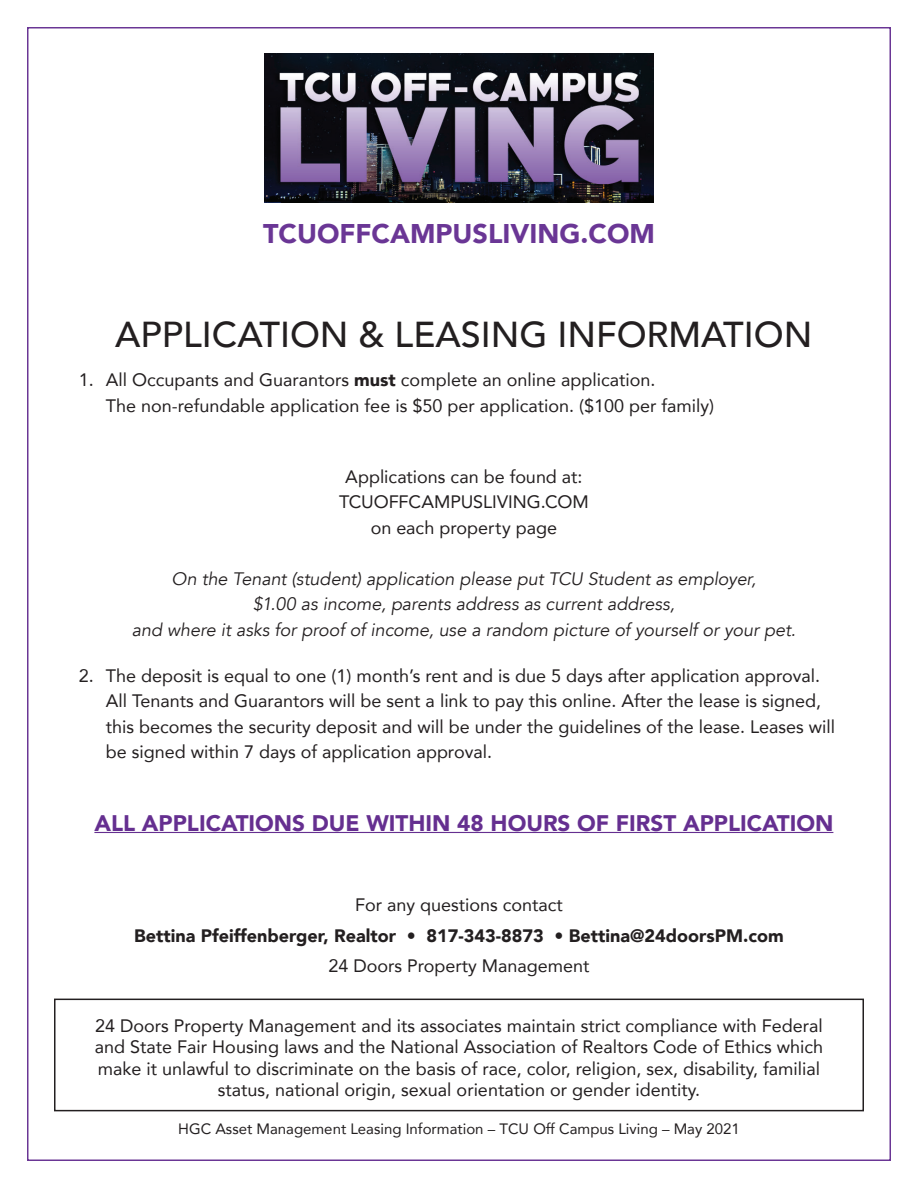
<style>
.page{position:relative;width:918px;height:1188px;background:#fff}
.page>*{position:absolute;margin:0;border:0;box-sizing:border-box;transform-origin:0 0}
.t1{font:500 36px "Avenir";color:#231f20}
.t2{font:900 27px "Avenir";color:#6a3695}
.t3{font:900 22.5px "Avenir";color:#652f90}
.t4{font:18px/25.5px "Avenir";color:#231f20}
.t5{font:italic 18px/25.5px "Avenir";color:#231f20;text-align:center}
.t6{font:900 18px "Avenir";color:#231f20}
.t7{font:15px "Avenir";color:#231f20}
.s1{font-weight:900}
</style>
<div class="page">
<hr style="left:94px;top:832px;width:739px;height:1px;background:#652f90">
<div style="left:54px;top:999px;width:810px;height:112px;border:2px solid #231f20"></div>
<img style="left:264px;top:54px;width:390px;height:149px">
<h2 class="t2" style="left:263px;top:210px;width:393px">TCUOFFCAMPUSLIVING.COM</h2>
<h1 class="t1" style="left:115px;top:303px;width:699px">APPLICATION &amp; LEASING INFORMATION</h1>
<p class="t4" style="left:106px;top:367px;width:610px;text-indent:-27px">1. All Occupants and Guarantors <span class="s1">must</span> complete an online application.<br>The non-refundable application fee is $50 per application. ($100 per family)</p>
<p class="t4" style="left:339px;top:463px;width:251px;text-align:center">Applications can be found at:<br>TCUOFFCAMPUSLIVING.COM on each property page</p>
<p class="t5" style="left:132px;top:566px;width:666px">On the Tenant (student) application please put TCU Student as employer,<br>$1.00 as income, parents address as current address,<br>and where it asks for proof of income, use a random picture of yourself or your pet.</p>
<p class="t4" style="left:106px;top:662px;width:731px;text-indent:-27px">2. The deposit is equal to one (1) month’s rent and is due 5 days after application approval.<br>All Tenants and Guarantors will be sent a link to pay this online. After the lease is signed, this becomes the security deposit and will be under the guidelines of the lease. Leases will be signed within 7 days of application approval.</p>
<p class="t3" style="left:94px;top:804px;width:741px">ALL APPLICATIONS DUE WITHIN 48 HOURS OF FIRST APPLICATION</p>
<p class="t4" style="left:355px;top:892px;width:209px">For any questions contact</p>
<p class="t6" style="left:134px;top:920px;width:651px">Bettina Pfeiffenberger, Realtor • 817-343-8873 • Bettina@24doorsPM.com</p>
<p class="t4" style="left:328px;top:953px;width:263px">24 Doors Property Management</p>
<p class="t4" style="left:95px;top:1014px;width:730px;line-height:21.6px;text-align:center">24 Doors Property Management and its associates maintain strict compliance with Federal and State Fair Housing laws and the National Association of Realtors Code of Ethics which make it unlawful to discriminate on the basis of race, color, religion, sex, disability, familial status, national origin, sexual orientation or gender identity.</p>
<p class="t7" style="left:178px;top:1117px;width:563px">HGC Asset Management Leasing Information – TCU Off Campus Living – May 2021</p>
</div>
